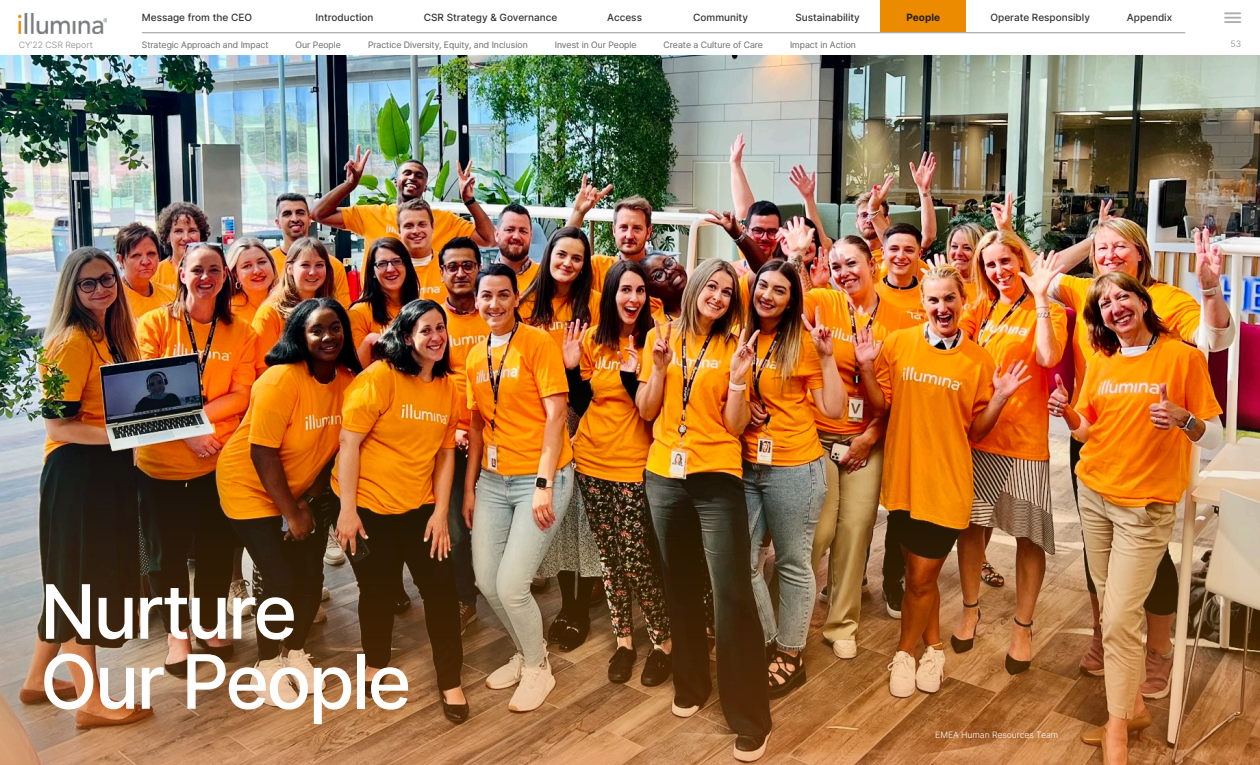
<style>
.page{position:relative;width:1260px;height:765px;background:#fff}
.page>*{position:absolute;margin:0;border:0;box-sizing:border-box;transform-origin:0 0}
.H1-Chapter_Header{font:500 75px/70px "Inter";letter-spacing:-.04em;color:#fff}
.t1{font:500 10px "Inter";color:#333}
.t2{font:700 10px "Inter";color:#231f20}
.Sidebar_-_Small_Link{font:8.75px "Inter Light BETA";color:#858585}
.Footnotes{font:8.75px "Inter Light BETA";letter-spacing:-.01em;color:#fff}
</style>
<div class="page">
<div style="left:880px;top:0;width:86px;height:33px;background:#ed8b00"></div>
<hr style="left:0;top:55px;width:1260px;height:1px;background:#d6d6d6">
<hr style="left:142px;top:32px;width:1043px;height:1px;background:#adadad">
<svg style="left:1225px;top:12px;width:15px;height:11px"></svg>
<img style="left:19px;top:14px;width:88px;height:19px">
<img style="left:0;top:56px;width:1260px;height:317px">
<img style="left:0;top:373px;width:1260px;height:392px">
<p class="t1" style="left:142px;top:10px;width:112px">Message from the CEO</p>
<p class="t1" style="left:796px;top:10px;width:66px">Sustainability</p>
<p class="t1" style="left:1127px;top:10px;width:47px">Appendix</p>
<p class="Sidebar_-_Small_Link" style="left:142px;top:38px;width:128px">Strategic Approach and Impact</p>
<p class="Sidebar_-_Small_Link" style="left:296px;top:38px;width:47px">Our People</p>
<p class="Sidebar_-_Small_Link" style="left:368px;top:38px;width:161px">Practice Diversity, Equity, and Inclusion</p>
<p class="Sidebar_-_Small_Link" style="left:555px;top:38px;width:83px">Invest in Our People</p>
<p class="Sidebar_-_Small_Link" style="left:664px;top:38px;width:101px">Create a Culture of Care</p>
<p class="Sidebar_-_Small_Link" style="left:790px;top:38px;width:67px">Impact in Action</p>
<p class="t1" style="left:315px;top:10px;width:60px">Introduction</p>
<p class="t1" style="left:424px;top:10px;width:135px">CSR Strategy &amp; Governance</p>
<p class="t1" style="left:607px;top:10px;width:36px">Access</p>
<p class="t1" style="left:693px;top:10px;width:56px">Community</p>
<p class="t2" style="left:907px;top:10px;width:35px">People</p>
<p class="t1" style="left:991px;top:10px;width:101px">Operate Responsibly</p>
<p class="Sidebar_-_Small_Link" style="left:19px;top:38px;width:76px">CY’22 CSR Report</p>
<p class="Sidebar_-_Small_Link" style="left:1231px;top:38px;width:12px">53</p>
<p class="H1-Chapter_Header" style="left:40px;top:575px;width:373px">Nurture<br>Our People</p>
<p class="Footnotes" style="left:935px;top:729px;width:125px">EMEA Human Resources Team</p>
</div>
